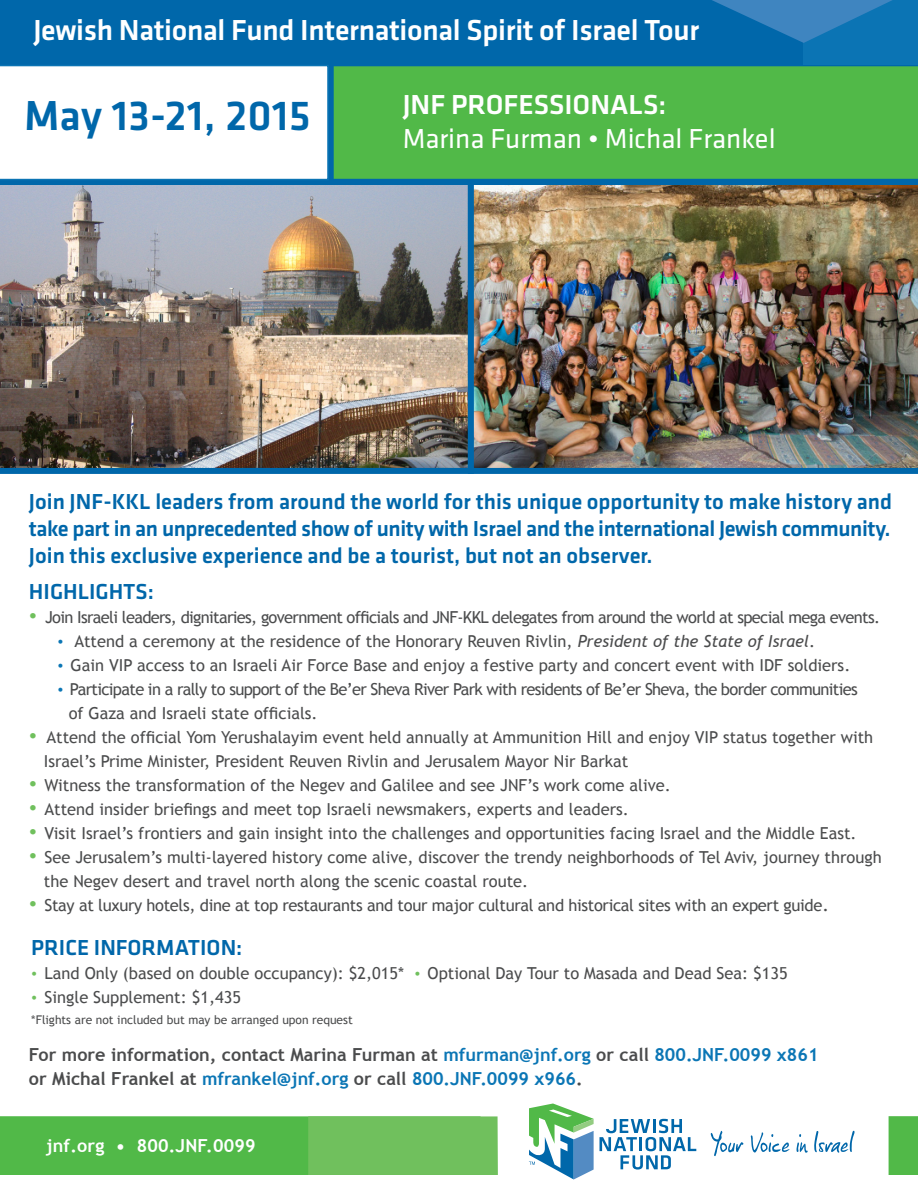
<style>
.page{position:relative;width:918px;height:1188px;background:#fff}
.page>*{position:absolute;margin:0;border:0;box-sizing:border-box;transform-origin:0 0}
.t1{font:500 43.5px "Klavika";letter-spacing:.005em;color:#0067aa}
.t2{font:500 30px "Klavika";letter-spacing:-.01em;color:#fff}
.t3{font:28.5px "Klavika";color:#fff}
.t4{font:500 28.5px "Klavika";color:#fff}
.t5{font:27px "Klavika";color:#fff}
.t6{font:500 27px "Klavika";color:#fff}
.t7{font:500 22.5px/27px "Klavika";color:#0067aa;text-align:justify}
.t8{font:700 18px "Trebuchet MS";color:#4b4c4d}
.t9{font:700 18px "Trebuchet MS";color:#0b76b5}
.t10{font:700 18px "Trebuchet MS";letter-spacing:.01em;color:#fff}
.t11{font:16.5px "Trebuchet MS";color:#4b4c4d}
.t12{font:16.5px "Trebuchet MS";letter-spacing:-.04em;color:#4b4c4d}
.t13{font:16.5px "Trebuchet MS";letter-spacing:-.02em;color:#4b4c4d}
.t14{font:12px "Trebuchet MS";color:#4b4c4d}
.s1{font-family:"Klavika";font-size:22.5px;color:#70c05d}
.s2{font-family:"Klavika";color:#0b76b5}
.s3{font-style:italic}
.s4{font-size:18px}
.s5{font-family:"Klavika";color:#70c05d}
.s6{color:#0b76b5}
.s7{color:#4b4c4d}
</style>
<div class="page">
<img style="left:0;top:184px;width:468px;height:290px">
<img style="left:468px;top:184px;width:450px;height:290px">
<div style="left:0;top:0;width:804px;height:71px;background:#0067aa"></div>
<div style="left:804px;top:0;width:114px;height:71px;background:#0b74b4"></div>
<svg style="left:712px;top:0;width:180px;height:43px"></svg>
<div style="left:0;top:1116px;width:481px;height:59px;background:#51b948"></div>
<div style="left:889px;top:1116px;width:29px;height:59px;background:#51b948"></div>
<div style="left:308px;top:1116px;width:190px;height:59px;background:#70c05d"></div>
<svg style="left:600px;top:1119px;width:96px;height:51px"></svg>
<svg style="left:751px;top:1132px;width:39px;height:21px"></svg>
<svg style="left:796px;top:1134px;width:12px;height:19px"></svg>
<svg style="left:711px;top:1131px;width:33px;height:25px"></svg>
<svg style="left:814px;top:1131px;width:41px;height:22px"></svg>
<svg style="left:529px;top:1104px;width:65px;height:75px"></svg>
<div style="left:0;top:65px;width:918px;height:119px;background:#0067aa"></div>
<svg style="left:0;top:65px;width:329px;height:120px;background:#eef5f9"></svg>
<div style="left:334px;top:66px;width:584px;height:113px;background:#51b948"></div>
<p class="t2" style="left:33px;top:14px;width:667px">Jewish National Fund International Spirit of Israel Tour</p>
<p class="t1" style="left:24px;top:92px;width:288px">May 13-21, 2015</p>
<p class="t4" style="left:403px;top:89px;width:265px">JNF PROFESSIONALS:</p>
<p class="t3" style="left:403px;top:123px;width:374px">Marina Furman • Michal Frankel</p>
<p class="t6" style="left:478px;top:105px;width:251px">JNF PROFESSIONALS:</p>
<p class="t5" style="left:478px;top:131px;width:355px">Michal Frankel • Marina Furman</p>
<p class="t7" style="left:29px;top:489px;width:865px">Join JNF-KKL leaders from around the world for this unique opportunity to make history and take part in an unprecedented show of unity with Israel and the international Jewish community.<br>Join this exclusive experience and be a tourist, but not an observer.</p>
<p class="t7" style="left:29px;top:579px;width:126px">HIGHLIGHTS:</p>
<p class="t12" style="left:29px;top:608px;width:853px"><span class="s1">•</span> Join Israeli leaders, dignitaries, government officials and JNF-KKL delegates from around the world at special mega events.</p>
<p class="t11" style="left:57px;top:632px;width:759px"><span class="s2">•</span> Attend a ceremony at the residence of the Honorary Reuven Rivlin, <span class="s3">President of the State of Israel</span>.</p>
<p class="t11" style="left:57px;top:656px;width:795px"><span class="s2">•</span> Gain VIP access to an Israeli Air Force Base and enjoy a festive party and concert event with IDF soldiers.</p>
<p class="t12" style="left:57px;top:680px;width:802px"><span class="s2">•</span> Participate in a rally to support of the Be’er Sheva River Park with residents of Be’er Sheva, the border communities</p>
<p class="t11" style="left:69px;top:704px;width:250px">of Gaza and Israeli state officials.</p>
<p class="t11" style="left:29px;top:728px;width:846px"><span class="s1">•</span> Attend the official Yom Yerushalayim event held annually at Ammunition Hill and enjoy VIP status together with</p>
<p class="t11" style="left:44px;top:752px;width:586px">Israel’s Prime Minister, President Reuven Rivlin and Jerusalem Mayor Nir Barkat</p>
<p class="t11" style="left:29px;top:776px;width:643px"><span class="s1">•</span> Witness the transformation of the Negev and Galilee and see JNF’s work come alive.</p>
<p class="t11" style="left:29px;top:800px;width:601px"><span class="s1">•</span> Attend insider briefings and meet top Israeli newsmakers, experts and leaders.</p>
<p class="t11" style="left:29px;top:824px;width:829px"><span class="s1">•</span> Visit Israel’s frontiers and gain insight into the challenges and opportunities facing Israel and the Middle East.</p>
<p class="t11" style="left:29px;top:848px;width:854px"><span class="s1">•</span> See Jerusalem’s multi-layered history come alive, discover the trendy neighborhoods of Tel Aviv, journey through</p>
<p class="t11" style="left:44px;top:872px;width:486px">the Negev desert and travel north along the scenic coastal route.</p>
<p class="t13" style="left:29px;top:896px;width:802px"><span class="s1">•</span> Stay at luxury hotels, dine at top restaurants and tour major cultural and historical sites with an expert guide<span class="s4">.</span></p>
<p class="t7" style="left:31px;top:934px;width:213px">PRICE INFORMATION:</p>
<p class="t11" style="left:31px;top:963px;width:758px"><span class="s5">•</span> Land Only (based on double occupancy): $2,015* <span class="s5">•</span> Optional Day Tour to Masada and Dead Sea: $135</p>
<p class="t11" style="left:31px;top:987px;width:211px"><span class="s5">•</span> Single Supplement: $1,435</p>
<p class="t14" style="left:31px;top:1012px;width:323px">*Flights are not included but may be arranged upon request</p>
<p class="t8" style="left:29px;top:1043px;width:791px">For more information, contact Marina Furman at <span class="s6">mfurman@jnf.org</span> or call <span class="s6">800.JNF.0099 x861</span></p>
<p class="t9" style="left:29px;top:1067px;width:555px"><span class="s7">or Michal Frankel at</span> mfrankel@jnf.org <span class="s7">or call</span> 800.JNF.0099 x966<span class="s7">.</span></p>
<p class="t10" style="left:46px;top:1135px;width:211px">jnf.org • 800.JNF.0099</p>
</div>
